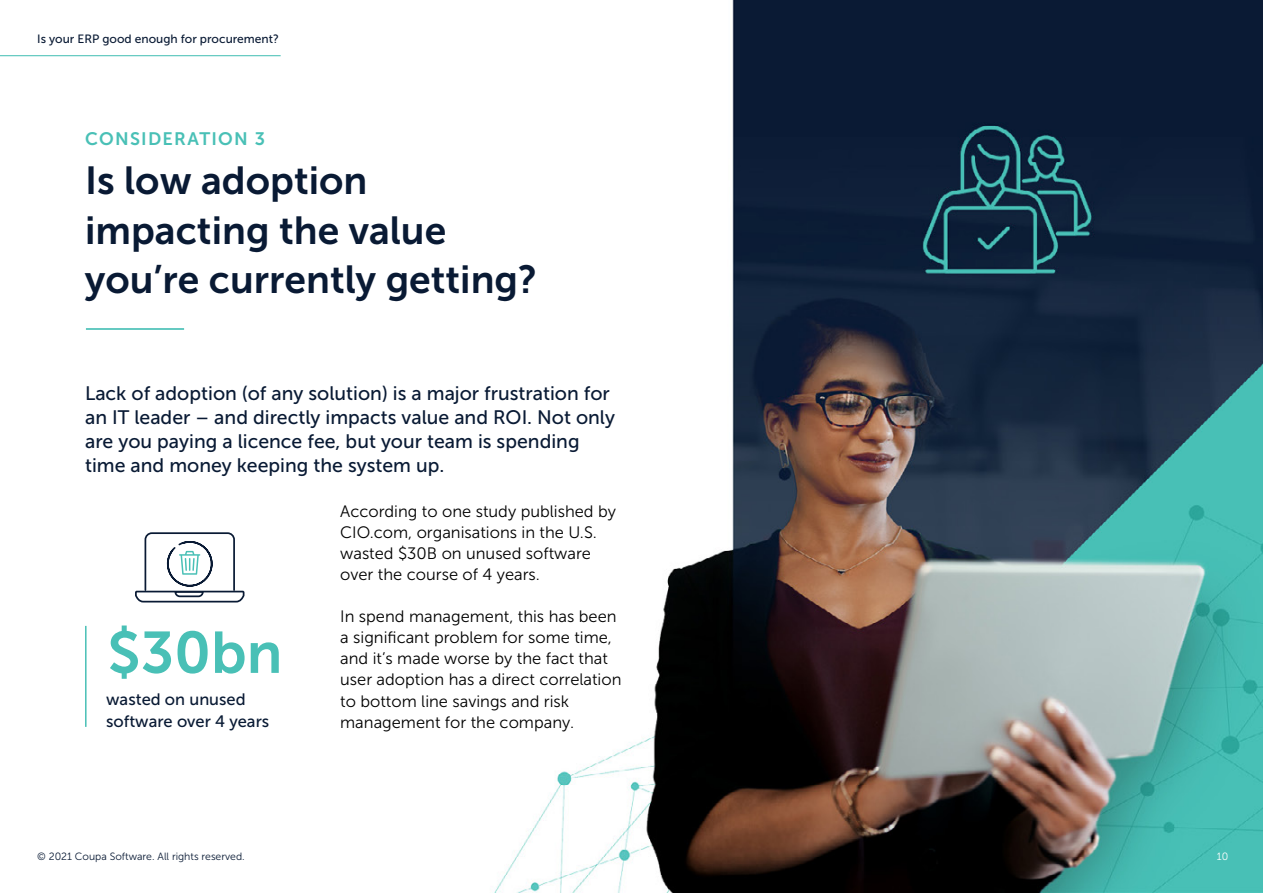
<style>
.page{position:relative;width:1263px;height:893px;background:#fff}
.page>*{position:absolute;margin:0;border:0;box-sizing:border-box;transform-origin:0 0}
.t1{font:58.35px "Museo Sans 700";color:#49c0b6}
.t2{font:39px/49.5px "Museo Sans 700";color:#091a34}
.t3{font:19.5px/24px "Museo Sans 500";color:#091a34}
.t4{font:18px "Museo Sans 700";letter-spacing:.07em;color:#49c0b6}
.t5{font:16.5px/21px "Museo Sans 300";color:#000}
.t6{font:16.5px/21.6px "Museo Sans 500";color:#091a34}
.t7{font:12px "Museo Sans 500";color:#091a34}
.t8{font:10.5px "Museo Sans 300";color:#091a34}
.t9{font:10.5px "Museo Sans 300";color:#fff}
</style>
<div class="page">
<img style="left:0;top:0;width:1263px;height:893px">
<svg style="left:134px;top:531px;width:112px;height:72px"></svg>
<hr style="left:85px;top:626px;width:2px;height:101px;background:#49c0b6">
<hr style="left:86px;top:328px;width:98px;height:2px;background:#49c0b6">
<hr style="left:0;top:55px;width:281px;height:1px;background:#49c0b6">
<p class="t7" style="left:37px;top:32px;width:243px">Is your ERP good enough for procurement?</p>
<p class="t4" style="left:85px;top:129px;width:182px">CONSIDERATION 3</p>
<h2 class="t2" style="left:85px;top:156px;width:454px">Is low adoption impacting the value you’re currently getting?</h2>
<p class="t3" style="left:85px;top:382px;width:531px">Lack of adoption (of any solution) is a major frustration for an IT leader – and directly impacts value and ROI. Not only are you paying a licence fee, but your team is spending time and money keeping the system up.</p>
<p class="t5" style="left:340px;top:501px;width:277px">According to one study published by<br>CIO.com, organisations in the U.S. wasted $30B on unused software over the course of 4 years.</p>
<p class="t5" style="left:340px;top:606px;width:283px">In spend management, this has been a significant problem for some time, and it’s made worse by the fact that user adoption has a direct correlation to bottom line savings and risk management for the company.</p>
<h1 class="t1" style="left:107px;top:620px;width:177px">$30bn</h1>
<p class="t6" style="left:106px;top:689px;width:165px">wasted on unused software over 4 years</p>
<p class="t8" style="left:37px;top:850px;width:209px">© 2021 Coupa Software. All rights reserved.</p>
<p class="t9" style="left:1217px;top:850px;width:13px">10</p>
</div>
